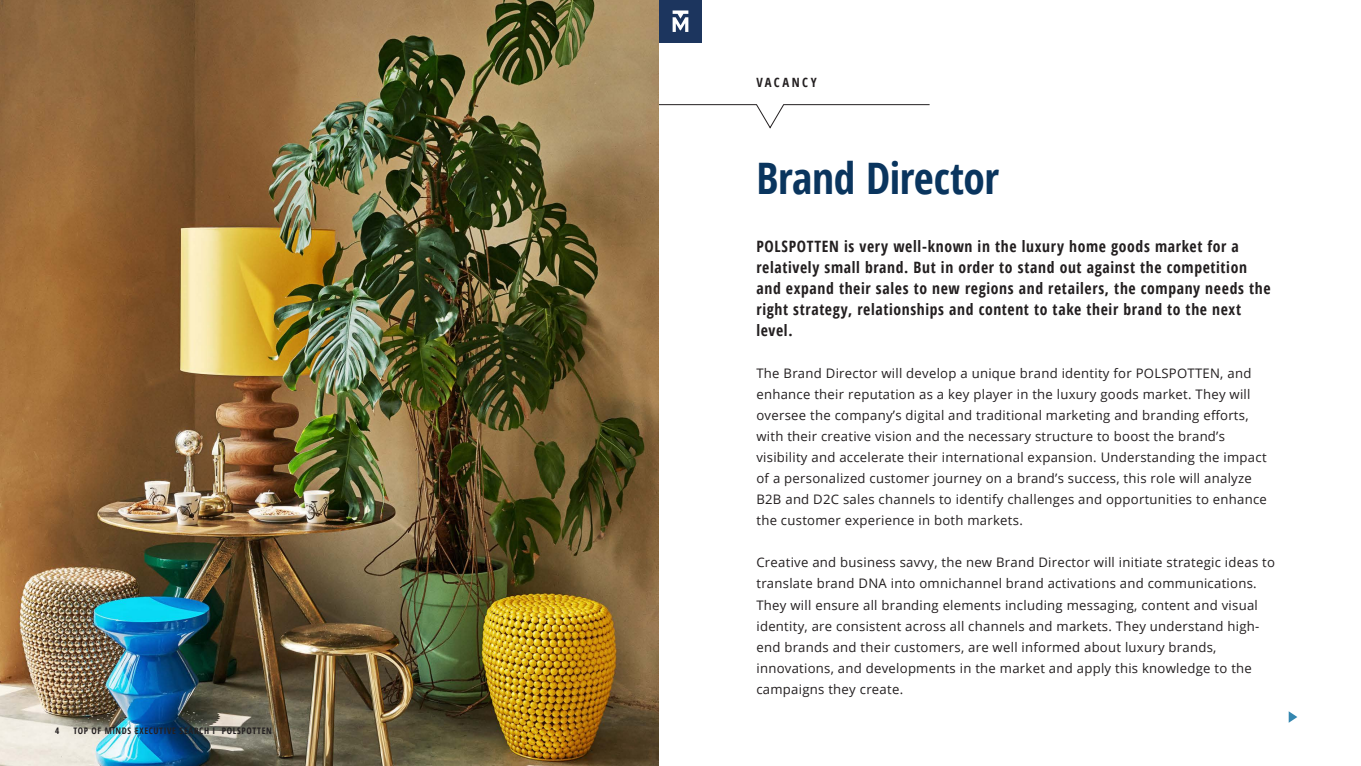
<style>
.page{position:relative;width:1361px;height:766px;background:#fff}
.page>*{position:absolute;margin:0;border:0;box-sizing:border-box;transform-origin:0 0}
.Page_header_kopie{font:700 condensed 43.42px "Open Sans";letter-spacing:-.01em;color:#0a355e}
.t1{font:700 condensed 15.67px/21px "Open Sans";letter-spacing:.04em;color:#231f20}
.t2{font:13.12px/21px "Open Sans";letter-spacing:.02em;color:#231f20}
.t3{font:700 condensed 12.75px "Open Sans";letter-spacing:.19em;color:#231f20}
.t4{font:700 condensed 9px "Open Sans";letter-spacing:.075em;color:#231f20}
</style>
<div class="page">
<svg style="left:658px;top:104px;width:272px;height:24px"></svg>
<img style="left:0;top:0;width:658px;height:765px">
<svg style="left:1288px;top:711px;width:9px;height:11px"></svg>
<div style="left:659px;top:0;width:43px;height:43px;background:#1c355e"></div>
<svg style="left:672px;top:10px;width:16px;height:22px"></svg>
<p class="t4" style="left:55px;top:724px;width:6px">4</p>
<p class="t4" style="left:73px;top:724px;width:200px">TOP OF MINDS EXECUTIVE SEARCH I POLSPOTTEN</p>
<p class="t3" style="left:756px;top:73px;width:62px">VACANCY</p>
<p class="Page_header_kopie" style="left:756px;top:148px;width:244px">Brand Director</p>
<p class="t1" style="left:756px;top:235px;width:516px">POLSPOTTEN is very well-known in the luxury home goods market for a relatively small brand. But in order to stand out against the competition and expand their sales to new regions and retailers, the company needs the right strategy, relationships and content to take their brand to the next level.</p>
<p class="t2" style="left:756px;top:362px;width:512px">The Brand Director will develop a unique brand identity for POLSPOTTEN, and enhance their reputation as a key player in the luxury goods market. They will oversee the company’s digital and traditional marketing and branding efforts, with their creative vision and the necessary structure to boost the brand’s visibility and accelerate their international expansion. Understanding the impact of a personalized customer journey on a brand’s success, this role will analyze B2B and D2C sales channels to identify challenges and opportunities to enhance the customer experience in both markets.</p>
<p class="t2" style="left:756px;top:551px;width:520px">Creative and business savvy, the new Brand Director will initiate strategic ideas to translate brand DNA into omnichannel brand activations and communications.<br>They will ensure all branding elements including messaging, content and visual identity, are consistent across all channels and markets. They understand high&shy;end brands and their customers, are well informed about luxury brands, innovations, and developments in the market and apply this knowledge to the campaigns they create.</p>
</div>
